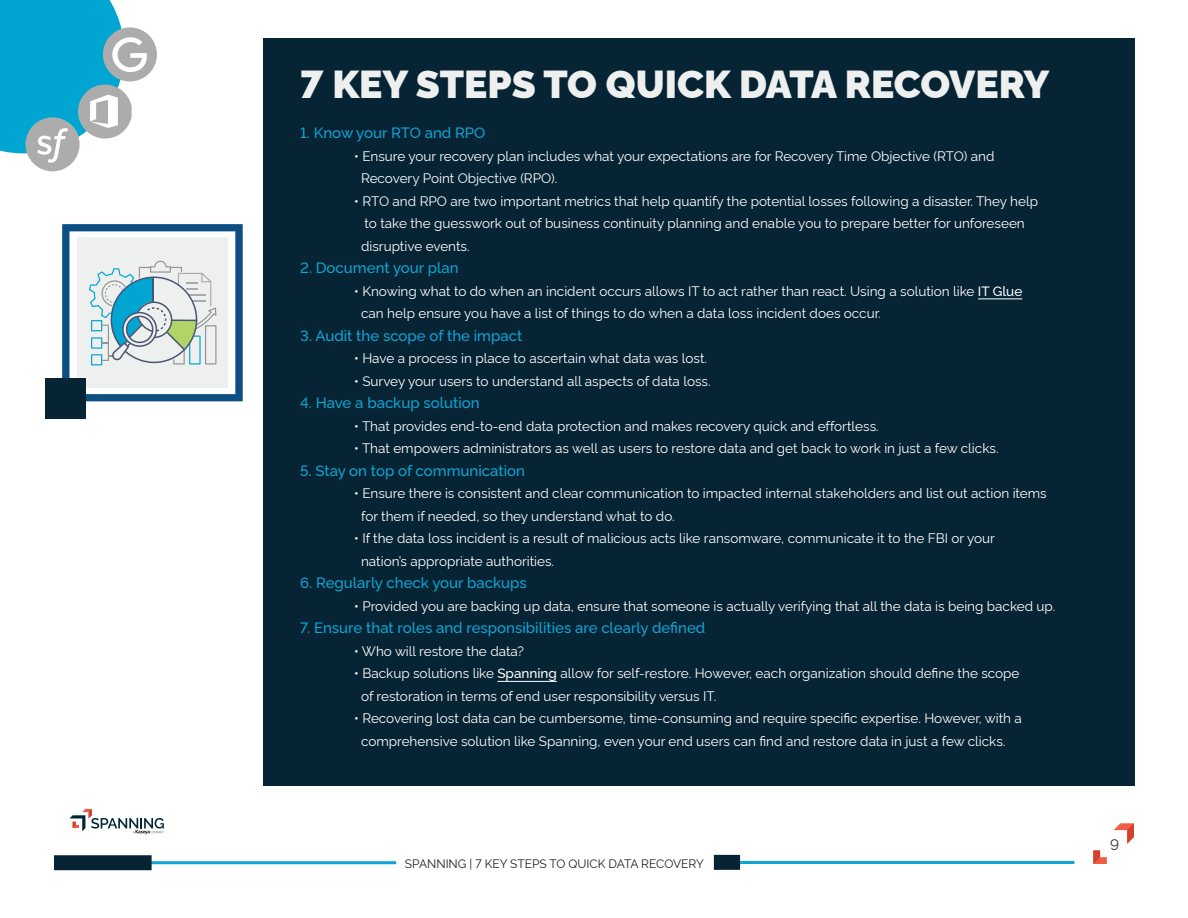
<style>
.page{position:relative;width:1188px;height:918px;background:#fff}
.page>*{position:absolute;margin:0;border:0;box-sizing:border-box;transform-origin:0 0}
.t1{font:900 39px "Rawline";color:#eef0f0}
.t2{font:500 15px "Rawline";color:#10a5d3}
.t3{font:15px "Rawline";color:#302e30}
.t4{font:13.5px/22.5px "Rawline";color:#fff}
.t5{font:12px "Rawline";color:#231f20}
.s1{font-weight:500}
</style>
<div class="page">
<svg style="left:69px;top:809px;width:95px;height:25px"></svg>
<svg style="left:1093px;top:850px;width:14px;height:14px"></svg>
<svg style="left:1114px;top:823px;width:20px;height:21px"></svg>
<hr style="left:54px;top:861px;width:342px;height:3px;background:#0ea4d3">
<div style="left:54px;top:855px;width:98px;height:15px;background:#072435"></div>
<hr style="left:740px;top:861px;width:334px;height:3px;background:#0ea4d3">
<div style="left:714px;top:855px;width:26px;height:15px;background:#072435"></div>
<div style="left:263px;top:38px;width:872px;height:747px;background:#072435"></div>
<svg style="left:0;top:0;width:157px;height:171px"></svg>
<div style="left:45px;top:378px;width:40px;height:40px;background:#072435"></div>
<svg style="left:62px;top:224px;width:181px;height:177px;background:#b6cbd4"></svg>
<hr style="left:978px;top:299px;width:44px;height:1px;background:#fff">
<hr style="left:497px;top:681px;width:60px;height:1px;background:#fff">
<p class="t1" style="left:300px;top:54px;width:751px">7 KEY STEPS TO QUICK DATA RECOVERY</p>
<p class="t2" style="left:300px;top:121px;width:187px">1. Know your RTO and RPO</p>
<p class="t4" style="left:361px;top:143px;width:635px;text-indent:-7px">• Ensure your recovery plan includes what your expectations are for Recovery Time Objective (RTO) and<br>Recovery Point Objective (RPO).</p>
<p class="t4" style="left:354px;top:188px;width:685px">• RTO and RPO are two important metrics that help quantify the potential losses following a disaster. They help</p>
<p class="t4" style="left:361px;top:211px;width:665px">to take the guesswork out of business continuity planning and enable you to prepare better for unforeseen disruptive events.</p>
<p class="t2" style="left:300px;top:256px;width:160px">2. Document your plan</p>
<p class="t4" style="left:354px;top:278px;width:670px">• Knowing what to do when an incident occurs allows IT to act rather than react. Using a solution like <span class="s1">IT Glue</span></p>
<p class="t4" style="left:361px;top:301px;width:521px">can help ensure you have a list of things to do when a data loss incident does occur.</p>
<p class="t2" style="left:300px;top:324px;width:224px">3. Audit the scope of the impact</p>
<p class="t4" style="left:354px;top:346px;width:354px">• Have a process in place to ascertain what data was lost.</p>
<p class="t4" style="left:354px;top:368px;width:358px">• Survey your users to understand all aspects of data loss.</p>
<p class="t2" style="left:300px;top:391px;width:181px">4. Have a backup solution</p>
<p class="t4" style="left:354px;top:413px;width:526px">• That provides end-to-end data protection and makes recovery quick and effortless.</p>
<p class="t4" style="left:354px;top:436px;width:646px">• That empowers administrators as well as users to restore data and get back to work in just a few clicks.</p>
<p class="t2" style="left:300px;top:459px;width:226px">5. Stay on top of communication</p>
<p class="t4" style="left:354px;top:481px;width:694px">• Ensure there is consistent and clear communication to impacted internal stakeholders and list out action items</p>
<p class="t4" style="left:361px;top:503px;width:315px">for them if needed, so they understand what to do.</p>
<p class="t4" style="left:354px;top:526px;width:642px">• If the data loss incident is a result of malicious acts like ransomware, communicate it to the FBI or your</p>
<p class="t4" style="left:361px;top:548px;width:195px">nation’s appropriate authorities.</p>
<p class="t2" style="left:300px;top:571px;width:228px">6. Regularly check your backups</p>
<p class="t4" style="left:354px;top:593px;width:703px">• Provided you are backing up data, ensure that someone is actually verifying that all the data is being backed up.</p>
<p class="t2" style="left:300px;top:616px;width:407px">7. Ensure that roles and responsibilities are clearly defined</p>
<p class="t4" style="left:354px;top:638px;width:171px">• Who will restore the data?</p>
<p class="t4" style="left:354px;top:661px;width:667px">• Backup solutions like <span class="s1">Spanning</span> allow for self-restore. However, each organization should define the scope</p>
<p class="t4" style="left:361px;top:683px;width:357px">of restoration in terms of end user responsibility versus IT.</p>
<p class="t4" style="left:354px;top:706px;width:669px">• Recovering lost data can be cumbersome, time-consuming and require specific expertise. However, with a</p>
<p class="t4" style="left:361px;top:728px;width:646px">comprehensive solution like Spanning, even your end users can find and restore data in just a few clicks.</p>
<p class="t5" style="left:405px;top:854px;width:300px">SPANNING | 7 KEY STEPS TO QUICK DATA RECOVERY</p>
<p class="t3" style="left:1110px;top:833px;width:11px">9</p>
</div>
